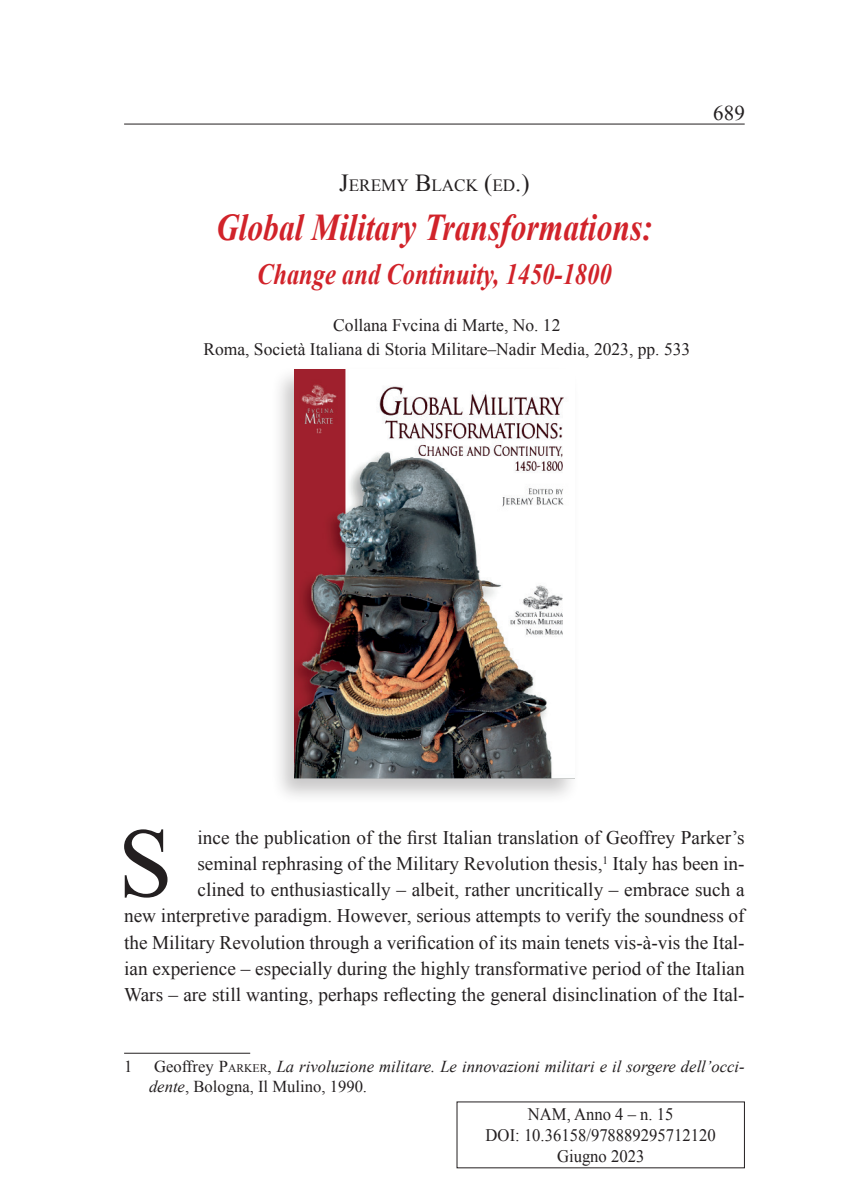
<style>
.page{position:relative;width:844px;height:1191px;background:#fff}
.page>*{position:absolute;margin:0;border:0;box-sizing:border-box;transform-origin:0 0}
.t1{font:98.52px "Times New Roman";color:#231f20}
.t2{font:italic 700 37.8px "Times New Roman";color:#d1232a;scale:.83 1}
.t3{font:italic 700 29.4px "Times New Roman";color:#d1232a;scale:.83 1}
.t4{font:21px "Times New Roman";color:#231f20}
.t5{font:19.25px/26.2px "Times New Roman";color:#231f20;text-align:right}
.t6{font:17.5px/23.8px "Times New Roman";color:#231f20;text-align:center}
.t7{font:17.5px/21px "Times New Roman";color:#231f20;text-align:center;scale:.95 1}
.t8{font:17.15px "Times New Roman";color:#231f20}
.t9{font:italic 16.62px/19.2px "Times New Roman";color:#231f20}
.t10{font:16.62px "Times New Roman";color:#231f20}
.s1{font-size:24.5px}
.s2{font-style:normal}
.s3{font-style:normal;font-size:11.72px}
</style>
<div class="page">
<hr style="left:124px;top:124px;width:620px;height:1px;background:#231f20">
<hr style="left:124px;top:1053px;width:126px;height:1px;background:#231f20">
<div style="left:270px;top:365px;width:310px;height:440px;background:#231f20;opacity:.25"></div>
<img style="left:294px;top:370px;width:280px;height:408px">
<p class="t8" style="left:339px;top:173px;width:192px"><span class="s1">J</span>EREMY <span class="s1">B</span>LACK <span class="s1">(</span>ED<span class="s1">.)</span></p>
<h2 class="t2" style="left:216px;top:200px;width:527px">Global Military Transformations:</h2>
<h3 class="t3" style="left:257px;top:253px;width:429px">Change and Continuity, 1450-1800</h3>
<p class="t6" style="left:203px;top:313px;width:488px">Collana Fvcina di Marte, No. 12<br>Roma, Società Italiana di Storia Militare–Nadir Media, 2023, pp. 533</p>
<p class="t4" style="left:713px;top:99px;width:33px">689</p>
<h1 class="t1" style="left:118px;top:797px;width:56px">S</h1>
<p class="t5" style="left:124px;top:823px;width:622px">ince the publication of the first Italian translation of Geoffrey Parker’s<br>seminal rephrasing of the Military Revolution thesis,<sup>1</sup> Italy has been in-<br>clined to enthusiastically – albeit, rather uncritically – embrace such a<br>new interpretive paradigm. However, serious attempts to verify the soundness of the Military Revolution through a verification of its main tenets vis-à-vis the Ital&shy;ian experience – especially during the highly transformative period of the Italian Wars – are still wanting, perhaps reflecting the general disinclination of the Ital-</p>
<p class="t10" style="left:124px;top:1055px;width:10px">1</p>
<p class="t9" style="left:149px;top:1057px;width:597px;text-indent:5px"><span class="s2">Geoffrey</span> <span class="s2">P</span><span class="s3">ARKER</span><span class="s2">,</span> La rivoluzione militare. Le innovazioni militari e il sorgere dell’occi&shy;dente<span class="s2">, Bologna, Il Mulino, 1990.</span></p>
<p class="t7" style="left:485px;top:1103px;width:244px">NAM, Anno 4 – n. 15<br>DOI: 10.36158/978889295712120<br>Giugno 2023</p>
</div>
